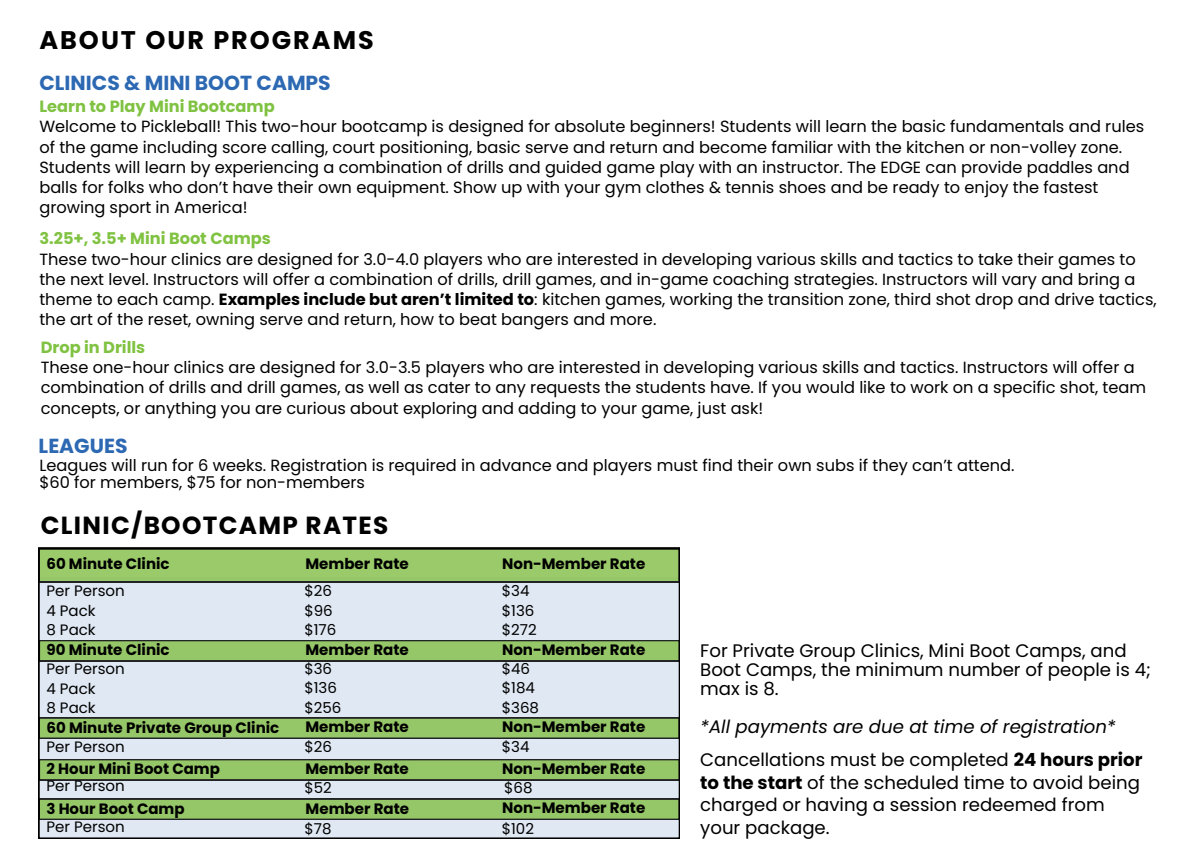
<style>
.page{position:relative;width:1188px;height:864px;background:#fff}
.page>*{position:absolute;margin:0;border:0;box-sizing:border-box;transform-origin:0 0}
.t1{font:700 25.5px "Poppins";letter-spacing:.08em;color:#000}
.t2{font:700 24.75px "Poppins";letter-spacing:.05em;color:#000}
.t3{font:700 20.25px "Poppins";color:#2d69b3}
.t4{font:18.15px/22.5px "Poppins";color:#000}
.t5{font:italic 18.15px "Poppins";color:#000}
.t6{font:16.2px/20.2px "Poppins";color:#000}
.t7{font:700 16.2px "Poppins";color:#80c241}
.t8{font:700 15px "Poppins";color:#000}
.t9{font:15px "Poppins";color:#000}
.s1{font-weight:700}
</style>
<div class="page">
<svg style="left:39px;top:548px;width:641px;height:1px"></svg>
<svg style="left:39px;top:549px;width:641px;height:290px;background:#b8cfb2"></svg>
<p class="t1" style="left:39px;top:23px;width:336px">ABOUT OUR PROGRAMS</p>
<p class="t3" style="left:39px;top:68px;width:293px">CLINICS &amp; MINI BOOT CAMPS</p>
<h1 class="t7" style="left:39px;top:95px;width:237px">Learn to Play Mini Bootcamp</h1>
<h2 class="t6" style="left:39px;top:117px;width:1106px">Welcome to Pickleball! This two-hour bootcamp is designed for absolute beginners! Students will learn the basic fundamentals and rules of the game including score calling, court positioning, basic serve and return and become familiar with the kitchen or non-volley zone.<br>Students will learn by experiencing a combination of drills and guided game play with an instructor. The EDGE can provide paddles and balls for folks who don’t have their own equipment. Show up with your gym clothes &amp; tennis shoes and be ready to enjoy the fastest growing sport in America!</h2>
<h4 class="t7" style="left:39px;top:227px;width:233px">3.25+, 3.5+ Mini Boot Camps</h4>
<h3 class="t6" style="left:39px;top:249px;width:1119px">These two-hour clinics are designed for 3.0-4.0 players who are interested in developing various skills and tactics to take their games to the next level. Instructors will offer a combination of drills, drill games, and in-game coaching strategies. Instructors will vary and bring a theme to each camp. <span class="s1">Examples include but aren’t limited to</span>: kitchen games, working the transition zone, third shot drop and drive tactics, the art of the reset, owning serve and return, how to beat bangers and more.</h3>
<p class="t7" style="left:41px;top:336px;width:106px">Drop in Drills</p>
<h4 class="t6" style="left:41px;top:357px;width:1107px">These one-hour clinics are designed for 3.0-3.5 players who are interested in developing various skills and tactics. Instructors will offer a combination of drills and drill games, as well as cater to any requests the students have. If you would like to work on a specific shot, team concepts, or anything you are curious about exploring and adding to your game, just ask!</h4>
<p class="t3" style="left:39px;top:431px;width:90px">LEAGUES</p>
<p class="t6" style="left:39px;top:456px;width:977px">Leagues will run for 6 weeks. Registration is required in advance and players must find their own subs if they can’t attend.</p>
<p class="t6" style="left:39px;top:472px;width:327px">$60 for members, $75 for non-members</p>
<p class="t2" style="left:41px;top:508px;width:349px">CLINIC/BOOTCAMP RATES</p>
<p class="t8" style="left:46px;top:553px;width:125px">60 Minute Clinic</p>
<p class="t8" style="left:305px;top:553px;width:105px">Member Rate</p>
<p class="t8" style="left:502px;top:553px;width:145px">Non-Member Rate</p>
<p class="t9" style="left:46px;top:581px;width:80px">Per Person</p>
<h2 class="t9" style="left:46px;top:600px;width:51px">4 Pack</h2>
<p class="t9" style="left:46px;top:620px;width:51px">8 Pack</p>
<p class="t8" style="left:46px;top:639px;width:125px">90 Minute Clinic</p>
<h1 class="t9" style="left:46px;top:659px;width:80px">Per Person</h1>
<h4 class="t9" style="left:46px;top:678px;width:51px">4 Pack</h4>
<h4 class="t9" style="left:46px;top:698px;width:51px">8 Pack</h4>
<h4 class="t8" style="left:46px;top:717px;width:234px">60 Minute Private Group Clinic</h4>
<p class="t9" style="left:46px;top:737px;width:80px">Per Person</p>
<p class="t9" style="left:46px;top:775px;width:80px">Per Person</p>
<p class="t9" style="left:46px;top:816px;width:80px">Per Person</p>
<p class="t8" style="left:46px;top:758px;width:175px">2 Hour Mini Boot Camp</p>
<h3 class="t8" style="left:46px;top:798px;width:140px">3 Hour Boot Camp</h3>
<p class="t9" style="left:304px;top:581px;width:29px">$26</p>
<p class="t9" style="left:304px;top:600px;width:30px">$96</p>
<p class="t9" style="left:304px;top:619px;width:33px">$176</p>
<p class="t9" style="left:304px;top:658px;width:29px">$36</p>
<p class="t9" style="left:304px;top:678px;width:34px">$136</p>
<p class="t9" style="left:304px;top:697px;width:38px">$256</p>
<p class="t9" style="left:304px;top:736px;width:29px">$26</p>
<h4 class="t9" style="left:502px;top:581px;width:29px">$34</h4>
<h4 class="t9" style="left:502px;top:600px;width:34px">$136</h4>
<p class="t9" style="left:502px;top:619px;width:36px">$272</p>
<p class="t9" style="left:502px;top:658px;width:30px">$46</p>
<p class="t9" style="left:502px;top:678px;width:35px">$184</p>
<p class="t9" style="left:502px;top:697px;width:39px">$368</p>
<p class="t9" style="left:502px;top:736px;width:29px">$34</p>
<p class="t9" style="left:504px;top:778px;width:30px">$68</p>
<p class="t9" style="left:502px;top:819px;width:34px">$102</p>
<p class="t8" style="left:305px;top:639px;width:105px">Member Rate</p>
<p class="t8" style="left:502px;top:639px;width:145px">Non-Member Rate</p>
<h4 class="t8" style="left:305px;top:717px;width:105px">Member Rate</h4>
<h4 class="t8" style="left:502px;top:716px;width:145px">Non-Member Rate</h4>
<h4 class="t8" style="left:305px;top:758px;width:105px">Member Rate</h4>
<h4 class="t8" style="left:502px;top:758px;width:145px">Non-Member Rate</h4>
<h4 class="t8" style="left:306px;top:798px;width:105px">Member Rate</h4>
<h4 class="t8" style="left:502px;top:798px;width:145px">Non-Member Rate</h4>
<p class="t9" style="left:304px;top:777px;width:29px">$52</p>
<p class="t9" style="left:305px;top:818px;width:28px">$78</p>
<p class="t4" style="left:700px;top:641px;width:452px;line-height:19.2px">For Private Group Clinics, Mini Boot Camps, and<br>Boot Camps, the minimum number of people is 4; max is 8.</p>
<p class="t5" style="left:700px;top:714px;width:417px">*All payments are due at time of registration*</p>
<h3 class="t4" style="left:700px;top:748px;width:444px">Cancellations must be completed <span class="s1">24 hours prior to the start</span> of the scheduled time to avoid being charged or having a session redeemed from your package.</h3>
</div>
